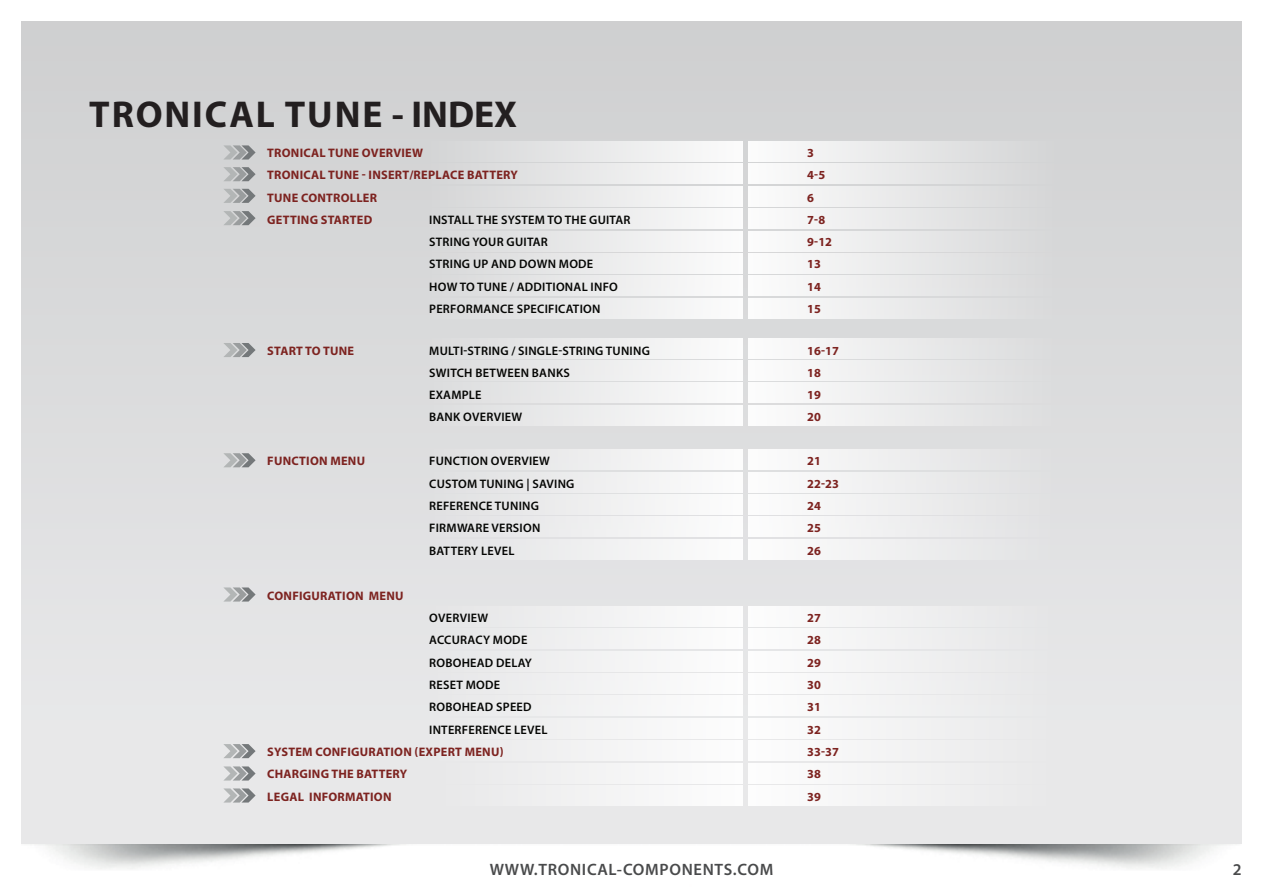
<style>
.page{position:relative;width:1263px;height:893px;background:#fff}
.page>*{position:absolute;margin:0;border:0;box-sizing:border-box;transform-origin:0 0}
.t1{font:700 37.5px "Myriad Pro";letter-spacing:.05em;color:#231f20}
.t2{font:600 16.5px "Myriad Pro";letter-spacing:.04em;color:#494a4b}
.t3{font:600 12.3px "Myriad Pro";letter-spacing:.02em;color:#040503}
.t4{font:700 12.3px "Myriad Pro";letter-spacing:.02em;color:#7d2320}
</style>
<div class="page">
<div style="left:21px;top:21px;width:1221px;height:851px;background:linear-gradient(to right,#dcddde,#dadbdc)"></div>
<img style="left:21px;top:845px;width:1221px;height:27px">
<div style="left:359px;top:163px;width:384px;height:21px;background:linear-gradient(to right,#cecfd0,#fafafa)"></div>
<div style="left:359px;top:141px;width:384px;height:21px;background:linear-gradient(to right,#cdcecf,#fafafa)"></div>
<div style="left:359px;top:494px;width:384px;height:21px;background:linear-gradient(to right,#dcdcdd,#fbfbfc)"></div>
<div style="left:359px;top:338px;width:384px;height:20px;background:linear-gradient(to right,#d5d6d7,#fbfbfb)"></div>
<div style="left:359px;top:253px;width:384px;height:21px;background:linear-gradient(to right,#d2d3d4,#fbfbfb)"></div>
<div style="left:359px;top:695px;width:384px;height:21px;background:#eff0f0"></div>
<div style="left:359px;top:186px;width:384px;height:21px;background:linear-gradient(to right,#cfd0d1,#fafafb)"></div>
<div style="left:359px;top:516px;width:384px;height:21px;background:linear-gradient(to right,#dcddde,#fbfbfc)"></div>
<div style="left:359px;top:360px;width:384px;height:21px;background:linear-gradient(to right,#d6d6d7,#fbfbfb)"></div>
<div style="left:359px;top:275px;width:384px;height:21px;background:linear-gradient(to right,#d3d3d4,#fbfbfb)"></div>
<div style="left:359px;top:606px;width:384px;height:21px;background:linear-gradient(to right,#e0e1e2,#fcfcfc)"></div>
<div style="left:359px;top:718px;width:384px;height:21px;background:#f0f0f1"></div>
<div style="left:359px;top:449px;width:384px;height:21px;background:linear-gradient(to right,#d9dadb,#fbfbfb)"></div>
<div style="left:359px;top:208px;width:384px;height:21px;background:linear-gradient(to right,#d0d0d2,#fafafb)"></div>
<div style="left:359px;top:539px;width:384px;height:21px;background:linear-gradient(to right,#dddedf,#fcfcfc)"></div>
<div style="left:359px;top:651px;width:384px;height:21px;background:#efefef"></div>
<div style="left:359px;top:382px;width:384px;height:21px;background:linear-gradient(to right,#d6d7d8,#fbfbfb)"></div>
<div style="left:359px;top:298px;width:384px;height:21px;background:linear-gradient(to right,#d3d4d5,#fbfbfb)"></div>
<div style="left:359px;top:628px;width:384px;height:21px;background:linear-gradient(to right,#e1e1e3,#fcfcfc)"></div>
<div style="left:359px;top:740px;width:384px;height:21px;background:#f0f0f1"></div>
<div style="left:359px;top:472px;width:384px;height:21px;background:linear-gradient(to right,#dadbdc,#fbfbfb)"></div>
<div style="left:359px;top:231px;width:384px;height:20px;background:linear-gradient(to right,#d0d2d3,#fafbfb)"></div>
<div style="left:359px;top:673px;width:384px;height:21px;background:#efeff0"></div>
<div style="left:359px;top:405px;width:384px;height:21px;background:linear-gradient(to right,#d8d8d9,#fbfbfb)"></div>
<div style="left:748px;top:163px;width:375px;height:21px;background:linear-gradient(to right,#fafbfb,#cecfd0)"></div>
<div style="left:748px;top:141px;width:375px;height:21px;background:linear-gradient(to right,#fafafb,#cdcecf)"></div>
<div style="left:748px;top:494px;width:375px;height:21px;background:linear-gradient(to right,#fcfcfc,#dcdcdd)"></div>
<div style="left:748px;top:338px;width:375px;height:20px;background:linear-gradient(to right,#fbfbfb,#d5d6d7)"></div>
<div style="left:748px;top:253px;width:375px;height:21px;background:linear-gradient(to right,#fbfbfb,#d2d3d4)"></div>
<div style="left:748px;top:695px;width:375px;height:21px;background:#f0f0f1"></div>
<div style="left:748px;top:186px;width:375px;height:21px;background:linear-gradient(to right,#fbfbfb,#cfd0d1)"></div>
<div style="left:748px;top:516px;width:375px;height:21px;background:linear-gradient(to right,#fcfcfc,#dcddde)"></div>
<div style="left:748px;top:360px;width:375px;height:21px;background:linear-gradient(to right,#fbfbfb,#d6d6d8)"></div>
<div style="left:748px;top:275px;width:375px;height:21px;background:linear-gradient(to right,#fbfbfb,#d3d3d4)"></div>
<div style="left:748px;top:606px;width:375px;height:21px;background:linear-gradient(to right,#fcfcfc,#e0e1e2)"></div>
<div style="left:748px;top:718px;width:375px;height:21px;background:#f0f0f1"></div>
<div style="left:748px;top:763px;width:375px;height:20px;background:#f0f0f1"></div>
<div style="left:367px;top:763px;width:376px;height:20px;background:#f0f0f1"></div>
<div style="left:748px;top:449px;width:375px;height:21px;background:linear-gradient(to right,#fbfbfc,#dadadb)"></div>
<div style="left:748px;top:208px;width:375px;height:21px;background:linear-gradient(to right,#fbfbfb,#d0d1d2)"></div>
<div style="left:748px;top:539px;width:375px;height:21px;background:linear-gradient(to right,#fcfcfc,#dddedf)"></div>
<div style="left:748px;top:651px;width:375px;height:21px;background:#efeff0"></div>
<div style="left:748px;top:382px;width:375px;height:21px;background:linear-gradient(to right,#fbfbfb,#d7d7d8)"></div>
<div style="left:748px;top:298px;width:375px;height:21px;background:linear-gradient(to right,#fbfbfb,#d3d4d5)"></div>
<div style="left:748px;top:628px;width:375px;height:21px;background:linear-gradient(to right,#fcfcfc,#e1e1e3)"></div>
<div style="left:748px;top:740px;width:375px;height:21px;background:#f0f0f1"></div>
<div style="left:748px;top:785px;width:375px;height:21px;background:#f0f0f1"></div>
<div style="left:367px;top:785px;width:376px;height:21px;background:#f0f0f1"></div>
<div style="left:748px;top:472px;width:375px;height:21px;background:linear-gradient(to right,#fbfbfc,#dadbdc)"></div>
<div style="left:748px;top:231px;width:375px;height:20px;background:linear-gradient(to right,#fbfbfb,#d1d2d3)"></div>
<div style="left:748px;top:673px;width:375px;height:21px;background:#efeff0"></div>
<div style="left:748px;top:405px;width:375px;height:21px;background:linear-gradient(to right,#fbfbfb,#d8d8da)"></div>
<svg style="left:223px;top:145px;width:33px;height:15px"></svg>
<svg style="left:223px;top:167px;width:33px;height:14px"></svg>
<svg style="left:223px;top:189px;width:33px;height:14px"></svg>
<svg style="left:223px;top:211px;width:33px;height:14px"></svg>
<svg style="left:223px;top:343px;width:33px;height:14px"></svg>
<svg style="left:223px;top:453px;width:33px;height:14px"></svg>
<svg style="left:223px;top:587px;width:33px;height:15px"></svg>
<svg style="left:223px;top:744px;width:33px;height:14px"></svg>
<svg style="left:223px;top:766px;width:33px;height:14px"></svg>
<svg style="left:223px;top:788px;width:33px;height:14px"></svg>
<h1 class="t1" style="left:89px;top:90px;width:429px">TRONICAL TUNE - INDEX</h1>
<p class="t4" style="left:267px;top:145px;width:157px">TRONICAL TUNE OVERVIEW</p>
<p class="t4" style="left:807px;top:145px;width:8px">3</p>
<p class="t4" style="left:267px;top:167px;width:252px">TRONICAL TUNE - INSERT/REPLACE BATTERY</p>
<p class="t4" style="left:807px;top:167px;width:19px">4-5</p>
<p class="t4" style="left:267px;top:190px;width:111px">TUNE CONTROLLER</p>
<p class="t4" style="left:807px;top:190px;width:8px">6</p>
<p class="t4" style="left:267px;top:212px;width:107px">GETTING STARTED</p>
<p class="t3" style="left:429px;top:212px;width:203px">INSTALL THE SYSTEM TO THE GUITAR</p>
<p class="t4" style="left:807px;top:212px;width:19px">7-8</p>
<p class="t3" style="left:429px;top:234px;width:120px">STRING YOUR GUITAR</p>
<p class="t4" style="left:807px;top:234px;width:26px">9-12</p>
<p class="t3" style="left:429px;top:256px;width:166px">STRING UP AND DOWN MODE</p>
<p class="t4" style="left:807px;top:256px;width:15px">13</p>
<p class="t3" style="left:429px;top:279px;width:190px">HOW TO TUNE / ADDITIONAL INFO</p>
<p class="t4" style="left:807px;top:279px;width:15px">14</p>
<p class="t3" style="left:429px;top:301px;width:173px">PERFORMANCE SPECIFICATION</p>
<p class="t4" style="left:807px;top:301px;width:15px">15</p>
<p class="t4" style="left:267px;top:343px;width:88px">START TO TUNE</p>
<p class="t3" style="left:429px;top:343px;width:222px">MULTI-STRING / SINGLE-STRING TUNING</p>
<p class="t4" style="left:807px;top:343px;width:33px">16-17</p>
<p class="t3" style="left:429px;top:365px;width:142px">SWITCH BETWEEN BANKS</p>
<p class="t4" style="left:807px;top:365px;width:15px">18</p>
<p class="t3" style="left:429px;top:387px;width:54px">EXAMPLE</p>
<p class="t4" style="left:807px;top:387px;width:15px">19</p>
<p class="t3" style="left:429px;top:409px;width:95px">BANK OVERVIEW</p>
<p class="t4" style="left:807px;top:409px;width:15px">20</p>
<p class="t4" style="left:267px;top:453px;width:99px">FUNCTION MENU</p>
<p class="t3" style="left:429px;top:453px;width:122px">FUNCTION OVERVIEW</p>
<p class="t4" style="left:807px;top:453px;width:15px">21</p>
<p class="t3" style="left:429px;top:476px;width:147px">CUSTOM TUNING | SAVING</p>
<p class="t4" style="left:807px;top:476px;width:33px">22-23</p>
<p class="t3" style="left:429px;top:498px;width:111px">REFERENCE TUNING</p>
<p class="t4" style="left:807px;top:498px;width:15px">24</p>
<p class="t3" style="left:429px;top:520px;width:113px">FIRMWARE VERSION</p>
<p class="t4" style="left:807px;top:520px;width:15px">25</p>
<p class="t3" style="left:429px;top:543px;width:87px">BATTERY LEVEL</p>
<p class="t4" style="left:807px;top:543px;width:15px">26</p>
<p class="t4" style="left:267px;top:587px;width:138px">CONFIGURATION MENU</p>
<p class="t3" style="left:429px;top:610px;width:61px">OVERVIEW</p>
<p class="t4" style="left:807px;top:610px;width:15px">27</p>
<p class="t3" style="left:429px;top:632px;width:100px">ACCURACY MODE</p>
<p class="t4" style="left:807px;top:632px;width:15px">28</p>
<p class="t3" style="left:429px;top:655px;width:104px">ROBOHEAD DELAY</p>
<p class="t4" style="left:807px;top:654px;width:15px">29</p>
<p class="t3" style="left:429px;top:677px;width:73px">RESET MODE</p>
<p class="t4" style="left:807px;top:677px;width:15px">30</p>
<p class="t3" style="left:429px;top:699px;width:104px">ROBOHEAD SPEED</p>
<p class="t4" style="left:807px;top:699px;width:15px">31</p>
<p class="t3" style="left:429px;top:722px;width:120px">INTERFERENCE LEVEL</p>
<p class="t4" style="left:807px;top:721px;width:15px">32</p>
<p class="t4" style="left:267px;top:744px;width:238px">SYSTEM CONFIGURATION (EXPERT MENU)</p>
<p class="t4" style="left:807px;top:744px;width:33px">33-37</p>
<p class="t4" style="left:267px;top:766px;width:142px">CHARGING THE BATTERY</p>
<p class="t4" style="left:807px;top:766px;width:15px">38</p>
<p class="t4" style="left:267px;top:788px;width:126px">LEGAL INFORMATION</p>
<p class="t4" style="left:807px;top:788px;width:15px">39</p>
<h2 class="t2" style="left:490px;top:859px;width:285px">WWW.TRONICAL-COMPONENTS.COM</h2>
<h2 class="t2" style="left:1233px;top:859px;width:10px">2</h2>
</div>
